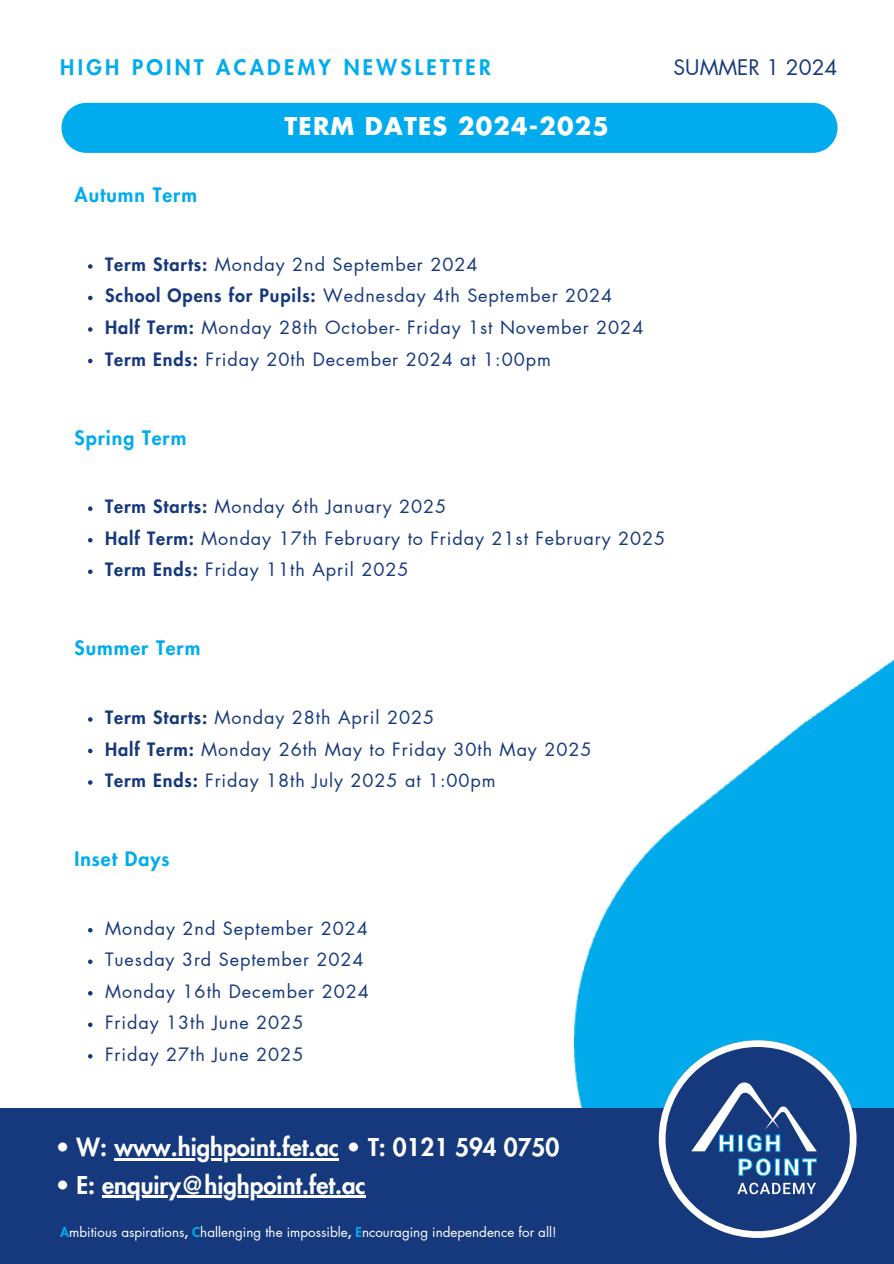
<style>
.page{position:relative;width:894px;height:1264px;background:#fff}
.page>*{position:absolute;margin:0;border:0;box-sizing:border-box;transform-origin:0 0}
.t1{font:800 24px "Futura LT Pro";color:#fff}
.t2{font:700 24px "Futura LT Pro";letter-spacing:.05em;color:#fff}
.t3{font:800 21px "Futura LT Pro";letter-spacing:.16em;color:#00acee}
.t4{font:21px "Futura LT Pro";color:#16397d}
.t5{font:800 19.5px "Futura LT Pro";letter-spacing:.05em;color:#00acee}
.t6{font:18px "Futura LT Pro";letter-spacing:.05em;color:#16397d}
.t7{font:13.35px "Futura LT Pro";color:#fff}
.s1{font-weight:800}
.s2{font-weight:400}
.s3{font-weight:800;color:#00acee}
</style>
<div class="page">
<img style="left:574px;top:659px;width:319px;height:449px">
<div style="left:61px;top:103px;width:776px;height:50px;background:#00acee;border-radius:25px"></div>
<div style="left:0;top:1108px;width:893px;height:155px;background:#16397d"></div>
<svg style="left:658px;top:1040px;width:198px;height:198px"></svg>
<svg style="left:88px;top:264px;width:4px;height:5px"></svg>
<svg style="left:88px;top:296px;width:4px;height:4px"></svg>
<svg style="left:88px;top:327px;width:4px;height:5px"></svg>
<svg style="left:88px;top:359px;width:4px;height:4px"></svg>
<hr style="left:114px;top:1158px;width:225px;height:2px;background:#fff">
<hr style="left:102px;top:1195px;width:263px;height:2px;background:#fff">
<svg style="left:88px;top:506px;width:4px;height:5px"></svg>
<svg style="left:88px;top:538px;width:4px;height:4px"></svg>
<svg style="left:88px;top:569px;width:4px;height:5px"></svg>
<svg style="left:88px;top:717px;width:4px;height:4px"></svg>
<svg style="left:88px;top:748px;width:4px;height:5px"></svg>
<svg style="left:88px;top:780px;width:4px;height:4px"></svg>
<svg style="left:88px;top:928px;width:4px;height:4px"></svg>
<svg style="left:88px;top:959px;width:4px;height:5px"></svg>
<svg style="left:88px;top:991px;width:4px;height:4px"></svg>
<svg style="left:88px;top:1022px;width:4px;height:5px"></svg>
<svg style="left:88px;top:1054px;width:4px;height:4px"></svg>
<p class="t3" style="left:60px;top:57px;width:432px">HIGH POINT ACADEMY NEWSLETTER</p>
<h5 class="t4" style="left:673px;top:57px;width:165px">SUMMER 1 2024</h5>
<h4 class="t5" style="left:74px;top:186px;width:124px">Autumn Term</h4>
<p class="t2" style="left:284px;top:115px;width:326px">TERM DATES 2024-2025</p>
<h1 class="t6" style="left:105px;top:256px;width:374px"><span class="s1">Term Starts:</span> Monday 2nd September 2024</h1>
<h5 class="t6" style="left:105px;top:287px;width:508px"><span class="s1">School Opens for Pupils:</span> Wednesday 4th September 2024</h5>
<p class="t6" style="left:105px;top:319px;width:539px"><span class="s1">Half Term:</span> Monday 28th October- Friday 1st November 2024</p>
<p class="t6" style="left:105px;top:350px;width:447px"><span class="s1">Term Ends:</span> Friday 20th December 2024 at 1:00pm</p>
<p class="t5" style="left:74px;top:428px;width:113px">Spring Term</p>
<p class="t6" style="left:105px;top:498px;width:342px"><span class="s1">Term Starts:</span> Monday 6th January 2025</p>
<h5 class="t6" style="left:105px;top:530px;width:561px"><span class="s1">Half Term:</span> Monday 17th February to Friday 21st February 2025</h5>
<p class="t6" style="left:105px;top:561px;width:305px"><span class="s1">Term Ends:</span> Friday 11th April 2025</p>
<p class="t5" style="left:74px;top:639px;width:127px">Summer Term</p>
<p class="t6" style="left:105px;top:709px;width:330px"><span class="s1">Term Starts:</span> Monday 28th April 2025</p>
<h5 class="t6" style="left:105px;top:740px;width:487px"><span class="s1">Half Term:</span> Monday 26th May to Friday 30th May 2025</h5>
<p class="t6" style="left:105px;top:772px;width:392px"><span class="s1">Term Ends:</span> Friday 18th July 2025 at 1:00pm</p>
<p class="t5" style="left:74px;top:850px;width:96px">Inset Days</p>
<p class="t6" style="left:105px;top:919px;width:264px">Monday 2nd September 2024</p>
<p class="t6" style="left:105px;top:951px;width:260px">Tuesday 3rd September 2024</p>
<p class="t6" style="left:105px;top:982px;width:265px">Monday 16th December 2024</p>
<h2 class="t6" style="left:105px;top:1014px;width:200px">Friday 13th June 2025</h2>
<p class="t6" style="left:105px;top:1045px;width:200px">Friday 27th June 2025</p>
<p class="t1" style="left:56px;top:1136px;width:505px">• W: www.highpoint.fet.ac <span class="s2">•</span> T: 0121 594 0750</p>
<p class="t1" style="left:56px;top:1173px;width:311px">• E: enquiry@highpoint.fet.ac</p>
<p class="t7" style="left:60px;top:1225px;width:497px"><span class="s3">A</span>mbitious aspirations<span class="s1">,</span> <span class="s3">C</span>hallenging the impossible<span class="s1">,</span> <span class="s3">E</span>ncouraging independence for all!</p>
</div>
